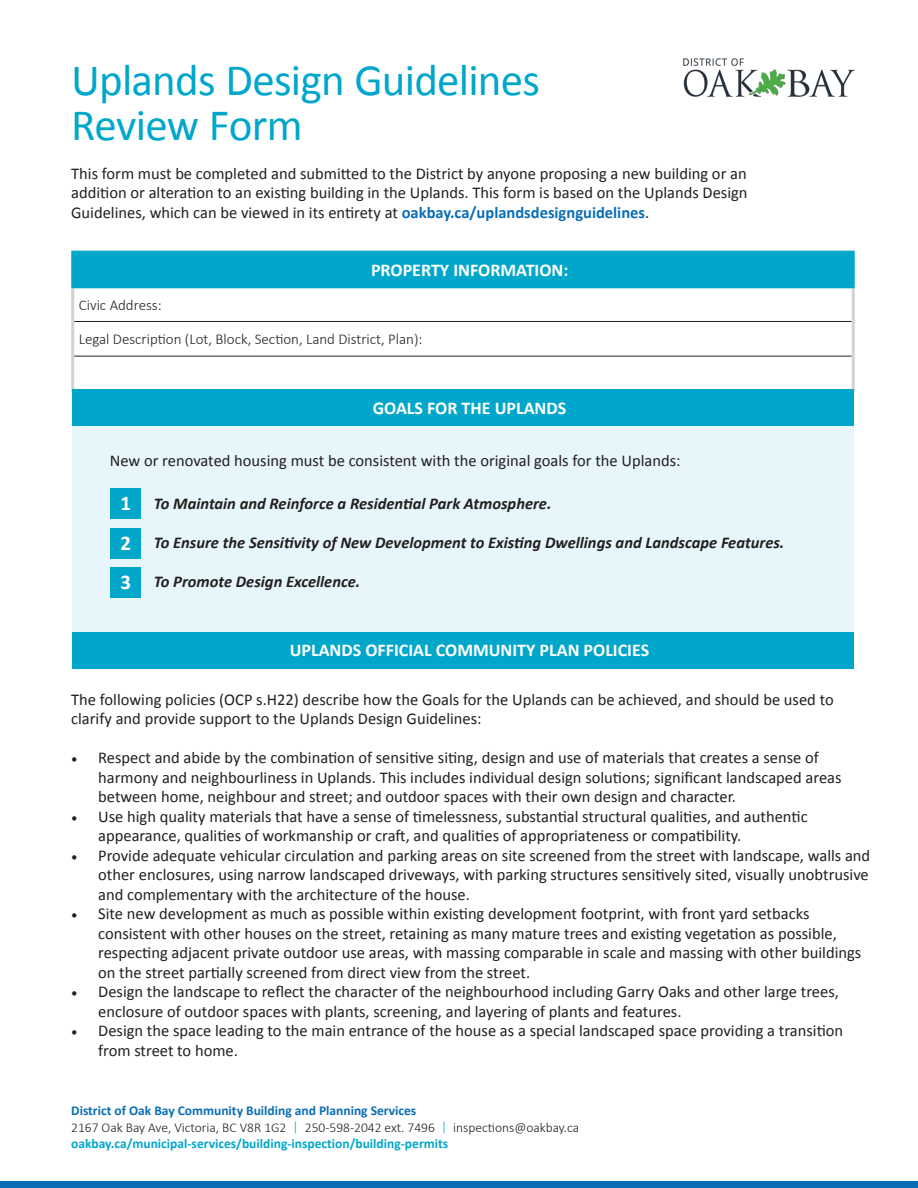
<style>
.page{position:relative;width:918px;height:1188px;background:#fff}
.page>*{position:absolute;margin:0;border:0;box-sizing:border-box;transform-origin:0 0}
.t1{font:45px/45px "Calibri";letter-spacing:-.02em;color:#00a7ca}
.t2{font:700 21px "Calibri";color:#fff}
.t3{font:700 18px "Calibri";color:#fff}
.t4{font:16.5px/19.5px "Calibri";color:#231f20}
.t5{font:italic 700 16.5px "Calibri";color:#231f20}
.t6{font:300 15px "Calibri";color:#231f20}
.t7{font:300 13.5px "Calibri";color:#231f20}
.t8{font:700 13.5px "Calibri";color:#00a7ca}
.t9{font:700 13.5px "Calibri";color:#096eb5}
.s1{font-weight:700;color:#096eb5}
.s2{font-family:"Minion Pro"}
.s3{color:#00a7ca}
</style>
<div class="page">
<div style="left:72px;top:632px;width:782px;height:36px;background:#00a7ca"></div>
<img style="left:683px;top:58px;width:172px;height:39px">
<div style="left:0;top:1182px;width:918px;height:6px;background:#096eb5"></div>
<div style="left:73px;top:252px;width:780px;height:35px;background:#00a7ca"></div>
<svg style="left:74px;top:288px;width:778px;height:101px"></svg>
<hr style="left:74px;top:321px;width:778px;height:1px;background:#231f20">
<hr style="left:74px;top:356px;width:778px;height:1px;background:#231f20">
<hr style="left:71px;top:288px;width:3px;height:33px;background:#d1d2d4">
<hr style="left:71px;top:321px;width:3px;height:35px;background:#d1d2d4">
<hr style="left:71px;top:356px;width:3px;height:33px;background:#d1d2d4">
<hr style="left:852px;top:288px;width:3px;height:33px;background:#d1d2d4">
<hr style="left:852px;top:321px;width:3px;height:35px;background:#d1d2d4">
<hr style="left:852px;top:356px;width:3px;height:33px;background:#d1d2d4">
<hr style="left:71px;top:251px;width:784px;height:3px;background:#00a7ca">
<hr style="left:71px;top:285px;width:784px;height:3px;background:#00a7ca">
<hr style="left:71px;top:389px;width:784px;height:3px;background:#d1d2d4">
<hr style="left:71px;top:254px;width:3px;height:31px;background:#00a7ca">
<hr style="left:852px;top:254px;width:3px;height:31px;background:#00a7ca">
<div style="left:72px;top:390px;width:782px;height:36px;background:#00a7ca"></div>
<div style="left:72px;top:426px;width:782px;height:206px;background:#e6f6fa"></div>
<div style="left:111px;top:488px;width:30px;height:31px;background:#00a7ca"></div>
<div style="left:111px;top:528px;width:30px;height:30px;background:#00a7ca"></div>
<div style="left:111px;top:567px;width:30px;height:30px;background:#00a7ca"></div>
<p class="t1" style="left:71px;top:57px;width:470px">Uplands Design Guidelines<br>Review Form</p>
<p class="t4" style="left:71px;top:163px;width:678px;text-align:justify">This form must be completed and submitted to the District by anyone proposing a new building or an addition or alteration to an existing building in the Uplands. This form is based on the Uplands Design Guidelines, which can be viewed in its entirety at <span class="s1">oakbay.ca/uplandsdesignguidelines</span>.</p>
<p class="t3" style="left:371px;top:258px;width:199px">PROPERTY INFORMATION:</p>
<p class="t6" style="left:79px;top:295px;width:84px">Civic Address:</p>
<p class="t6" style="left:79px;top:330px;width:345px">Legal Description (Lot, Block, Section, Land District, Plan):</p>
<p class="t3" style="left:373px;top:395px;width:195px">GOALS FOR THE UPLANDS</p>
<p class="t4" style="left:110px;top:450px;width:572px">New or renovated housing must be consistent with the original goals for the Uplands:</p>
<p class="t2" style="left:120px;top:489px;width:12px">1</p>
<p class="t5" style="left:154px;top:491px;width:399px">To Maintain and Reinforce a Residential Park Atmosphere.</p>
<p class="t2" style="left:120px;top:528px;width:12px">2</p>
<p class="t5" style="left:154px;top:531px;width:632px">To Ensure the Sensitivity of New Development to Existing Dwellings and Landscape Features.</p>
<p class="t2" style="left:120px;top:567px;width:12px">3</p>
<p class="t5" style="left:154px;top:570px;width:208px">To Promote Design Excellence.</p>
<p class="t3" style="left:290px;top:637px;width:361px">UPLANDS OFFICIAL COMMUNITY PLAN POLICIES</p>
<p class="t4" style="left:71px;top:689px;width:764px">The following policies (OCP s.H22) describe how the Goals for the Uplands can be achieved, and should be used to clarify and provide support to the Uplands Design Guidelines:</p>
<p class="t4" style="left:98px;top:748px;width:745px;text-indent:-27px"><span class="s2">•</span> Respect and abide by the combination of sensitive siting, design and use of materials that creates a sense of harmony and neighbourliness in Uplands. This includes individual design solutions; significant landscaped areas between home, neighbour and street; and outdoor spaces with their own design and character.</p>
<p class="t4" style="left:98px;top:806px;width:711px;text-indent:-27px"><span class="s2">•</span> Use high quality materials that have a sense of timelessness, substantial structural qualities, and authentic appearance, qualities of workmanship or craft, and qualities of appropriateness or compatibility.</p>
<p class="t4" style="left:98px;top:845px;width:774px;text-align:justify;text-indent:-27px"><span class="s2">•</span> Provide adequate vehicular circulation and parking areas on site screened from the street with landscape, walls and other enclosures, using narrow landscaped driveways, with parking structures sensitively sited, visually unobtrusive and complementary with the architecture of the house.</p>
<p class="t4" style="left:98px;top:904px;width:765px;text-indent:-27px"><span class="s2">•</span> Site new development as much as possible within existing development footprint, with front yard setbacks consistent with other houses on the street, retaining as many mature trees and existing vegetation as possible, respecting adjacent private outdoor use areas, with massing comparable in scale and massing with other buildings on the street partially screened from direct view from the street.</p>
<p class="t4" style="left:98px;top:982px;width:742px;text-indent:-27px"><span class="s2">•</span> Design the landscape to reflect the character of the neighbourhood including Garry Oaks and other large trees, enclosure of outdoor spaces with plants, screening, and layering of plants and features.</p>
<p class="t4" style="left:98px;top:1021px;width:747px;text-indent:-27px"><span class="s2">•</span> Design the space leading to the main entrance of the house as a special landscaped space providing a transition from street to home.</p>
<p class="t9" style="left:71px;top:1101px;width:347px">District of Oak Bay Community Building and Planning Services</p>
<p class="t7" style="left:71px;top:1119px;width:510px">2167 Oak Bay Ave, Victoria, BC V8R 1G2 <span class="s3">|</span> 250-598-2042 ext. 7496 <span class="s3">|</span> inspections@oakbay.ca</p>
<p class="t8" style="left:71px;top:1134px;width:378px">oakbay.ca/municipal-services/building-inspection/building-permits</p>
</div>
